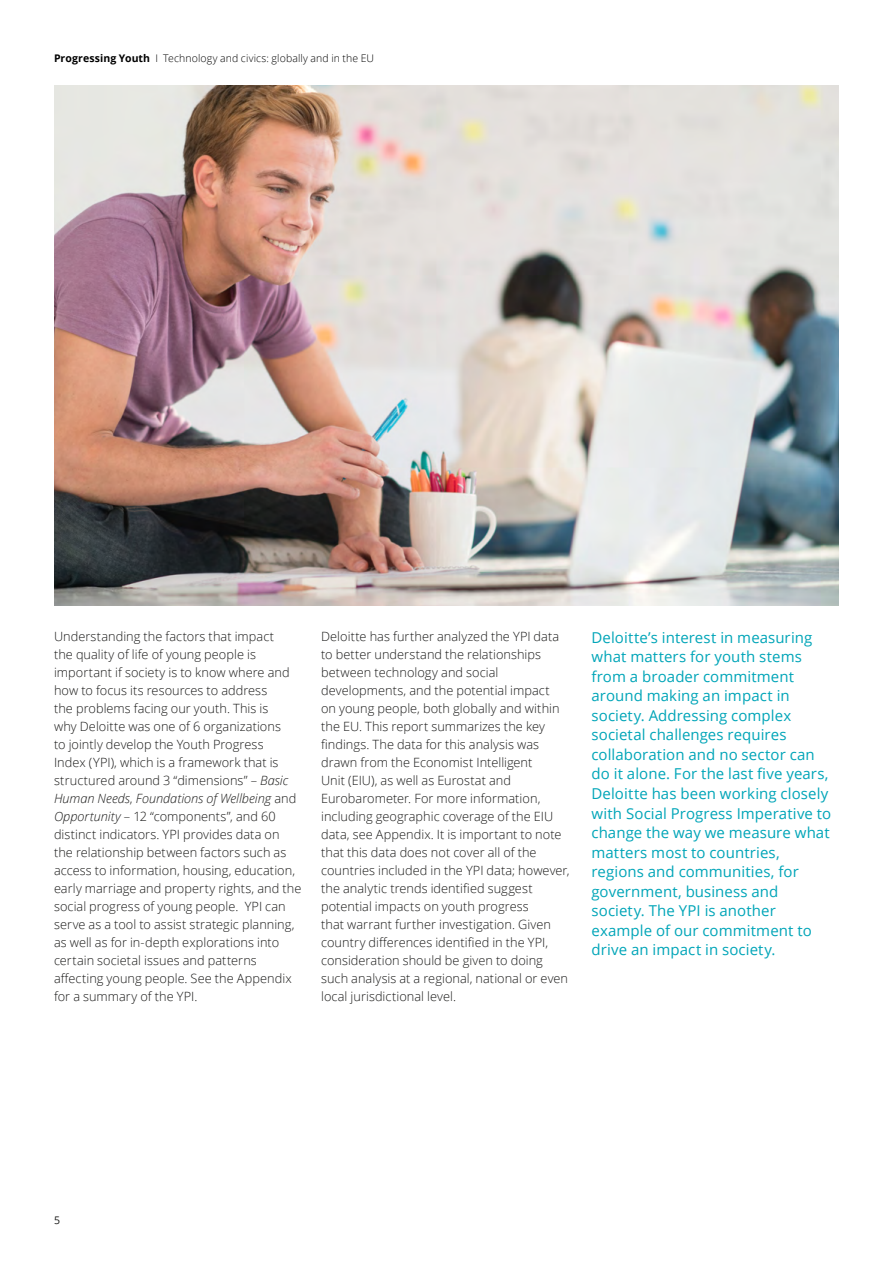
<style>
.page{position:relative;width:893px;height:1263px;background:#fff}
.page>*{position:absolute;margin:0;border:0;box-sizing:border-box;transform-origin:0 0}
.t1{font:15px/19.5px "Open Sans";letter-spacing:.005em;color:#00a5b8}
.t2{font:300 12.75px/18px "Open Sans";letter-spacing:.005em;color:#191918}
.t3{font:300 10.5px "Open Sans";letter-spacing:.01em;color:#000}
.t4{font:10.5px "Open Sans";color:#191918}
.s1{font-weight:700}
.s2{font-style:italic}
</style>
<div class="page">
<img style="left:54px;top:85px;width:785px;height:521px">
<p class="t3" style="left:54px;top:51px;width:322px"><span class="s1">Progressing Youth</span> I Technology and civics: globally and in the EU</p>
<p class="t2" style="left:54px;top:627px;width:249px">Understanding the factors that impact<br>the quality of life of young people is important if society is to know where and how to focus its resources to address<br>the problems facing our youth. This is<br>why Deloitte was one of 6 organizations<br>to jointly develop the Youth Progress<br>Index (YPI), which is a framework that is structured around 3 “dimensions” – <span class="s2">Basic Human Needs</span>, <span class="s2">Foundations of Wellbeing</span> and <span class="s2">Opportunity</span> – 12 “components”, and 60 distinct indicators. YPI provides data on the relationship between factors such as access to information, housing, education, early marriage and property rights, and the social progress of young people. YPI can serve as a tool to assist strategic planning, as well as for in-depth explorations into certain societal issues and patterns affecting young people. See the Appendix for a summary of the YPI.</p>
<p class="t2" style="left:321px;top:627px;width:250px">Deloitte has further analyzed the YPI data to better understand the relationships between technology and social developments, and the potential impact<br>on young people, both globally and within the EU. This report summarizes the key findings. The data for this analysis was drawn from the Economist Intelligent<br>Unit (EIU), as well as Eurostat and Eurobarometer. For more information, including geographic coverage of the EIU data, see Appendix. It is important to note that this data does not cover all of the countries included in the YPI data; however, the analytic trends identified suggest potential impacts on youth progress<br>that warrant further investigation. Given country differences identified in the YPI, consideration should be given to doing such analysis at a regional, national or even local jurisdictional level.</p>
<p class="t1" style="left:591px;top:627px;width:241px">Deloitte’s interest in measuring what matters for youth stems from a broader commitment around making an impact in society. Addressing complex societal challenges requires collaboration and no sector can do it alone. For the last five years,<br>Deloitte has been working closely with Social Progress Imperative to change the way we measure what matters most to countries, regions and communities, for government, business and society. The YPI is another example of our commitment to drive an impact in society.</p>
<p class="t4" style="left:54px;top:1213px;width:8px">5</p>
</div>
